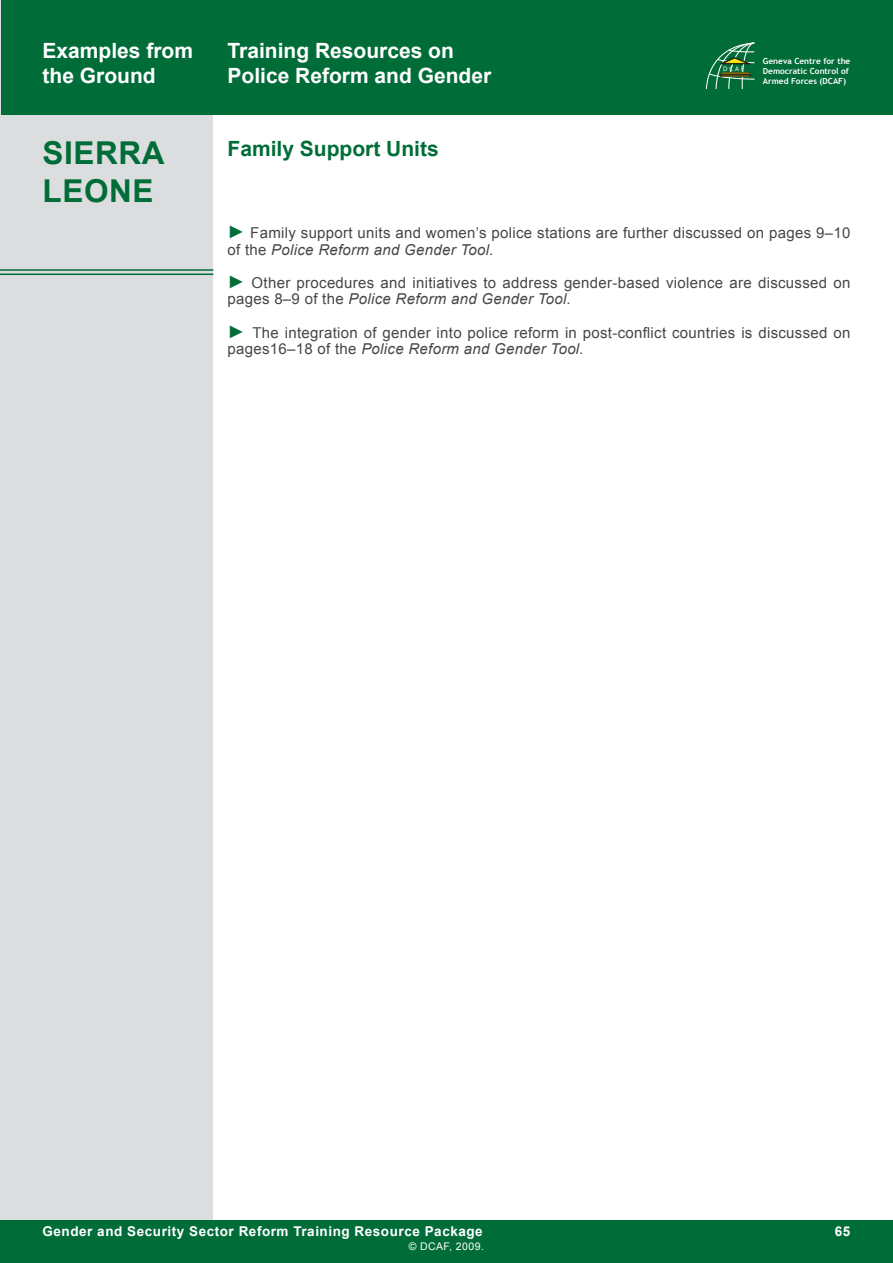
<style>
.page{position:relative;width:893px;height:1263px;background:#fff}
.page>*{position:absolute;margin:0;border:0;box-sizing:border-box;transform-origin:0 0}
.t1{font:700 31.5px/37.8px "Arial";letter-spacing:.02em;color:#006d38}
.t2{font:700 21px/25.2px "Arial";color:#fff}
.t3{font:700 21px "Arial";color:#006d38}
.t4{font:15px/16.5px "Arial";letter-spacing:.02em;color:#454647}
.t5{font:700 13.5px "Arial";letter-spacing:.04em;color:#fff}
.t6{font:10.5px "Arial";letter-spacing:.04em;color:#fff}
.t7{font:700 8.4px/10.1px "Trebuchet MS";color:#fff}
.t8{font:6.6px "Myriad Pro";color:#fff}
.s1{font-size:18px;color:#006d38}
.s2{font-style:italic}
</style>
<div class="page">
<div style="left:0;top:0;width:213px;height:1251px;background:#dcdddf"></div>
<div style="left:0;top:1220px;width:893px;height:43px;background:#006d38"></div>
<hr style="left:0;top:269px;width:213px;height:2px;background:#006d38">
<div style="left:1px;top:0;width:892px;height:115px;background:#006d38"></div>
<hr style="left:0;top:274px;width:213px;height:1px;background:#006d38">
<svg style="left:706px;top:43px;width:48px;height:45px"></svg>
<p class="t2" style="left:43px;top:39px;width:152px">Examples from the Ground</p>
<p class="t2" style="left:227px;top:39px;width:265px">Training Resources on<br>Police Reform and Gender</p>
<p class="t1" style="left:43px;top:135px;width:124px">SIERRA<br>LEONE</p>
<p class="t3" style="left:227px;top:135px;width:213px">Family Support Units</p>
<p class="t8" style="left:723px;top:65px;width:23px">DCAF</p>
<p class="t7" style="left:763px;top:56px;width:89px">Geneva Centre for the<br>Democratic Control of<br>Armed Forces (DCAF)</p>
<p class="t4" style="left:227px;top:225px;width:624px"><span class="s1">►</span> Family support units and women’s police stations are further discussed on pages 9–10 of the <span class="s2">Police Reform and Gender Tool.</span></p>
<p class="t4" style="left:227px;top:275px;width:624px"><span class="s1">►</span> Other procedures and initiatives to address gender-based violence are discussed on pages 8–9 of the <span class="s2">Police Reform and Gender Tool.</span></p>
<p class="t4" style="left:227px;top:324px;width:624px"><span class="s1">►</span> The integration of gender into police reform in post-conflict countries is discussed on pages16–18 of the <span class="s2">Police Reform and Gender Tool.</span></p>
<p class="t5" style="left:43px;top:1222px;width:442px">Gender and Security Sector Reform Training Resource Package</p>
<p class="t6" style="left:409px;top:1239px;width:77px">© DCAF, 2009.</p>
<p class="t5" style="left:835px;top:1222px;width:17px">65</p>
</div>
